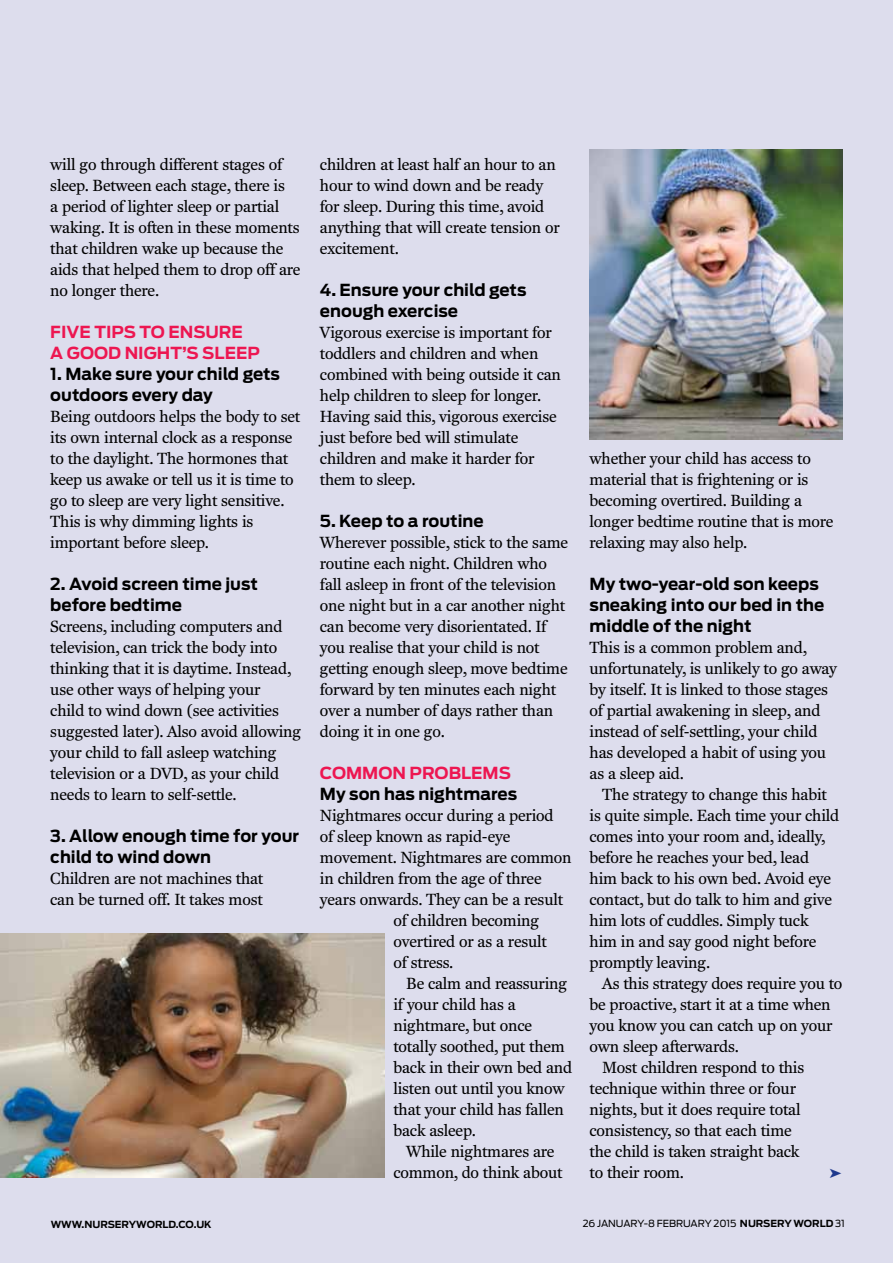
<style>
.page{position:relative;width:893px;height:1263px;background:#dddded}
.page>*{position:absolute;margin:0;border:0;box-sizing:border-box;transform-origin:0 0}
.t1{font:16.5px/21px "Fenway";letter-spacing:-.01em;color:#000}
.t2{font:700 16.5px/21px "Antenna";color:#000}
.t3{font:700 16.5px/21px "Antenna";color:#ed1651}
.t4{font:9.75px "Antenna";color:#000}
.t5{font:700 9.75px "Antenna";color:#000}
.s1{font-weight:700}
</style>
<div class="page">
<img style="left:0;top:933px;width:385px;height:245px">
<img style="left:590px;top:149px;width:252px;height:290px">
<p class="t1" style="left:50px;top:154px;width:252px">will go through different stages of sleep. Between each stage, there is<br>a period of lighter sleep or partial waking. It is often in these moments that children wake up because the aids that helped them to drop off are no longer there.</p>
<p class="t3" style="left:50px;top:322px;width:132px">FIVE TIPS TO ENSURE<br>A GOOD</p>
<p class="t3" style="left:125px;top:343px;width:90px">NIGHT’S SLEE</p>
<p class="t3" style="left:247px;top:343px;width:14px">P</p>
<p class="t2" style="left:50px;top:364px;width:231px">1. Make sure your child gets outdoors every day</p>
<p class="t1" style="left:50px;top:406px;width:251px">Being outdoors helps the body to set its own internal clock as a response to the daylight. The hormones that keep us awake or tell us it is time to go to sleep are very light sensitive.<br>This is why dimming lights is important before sleep.</p>
<p class="t2" style="left:50px;top:574px;width:209px">2. Avoid screen time just before bedtime</p>
<p class="t1" style="left:50px;top:616px;width:252px">Screens, including computers and television, can trick the body into thinking that it is daytime. Instead, use other ways of helping your<br>child to wind down (see activities suggested later). Also avoid allowing your child to fall asleep watching television or a DVD, as your child needs to learn to self-settle.</p>
<p class="t2" style="left:50px;top:826px;width:250px">3. Allow enough time for your child to wind down</p>
<p class="t1" style="left:50px;top:868px;width:214px">Children are not machines that can be turned off. It takes most</p>
<p class="t5" style="left:51px;top:1218px;width:162px">www.nurseryworld.co.uk</p>
<p class="t1" style="left:320px;top:154px;width:241px">children at least half an hour to an hour to wind down and be ready for sleep. During this time, avoid anything that will create tension or excitement.</p>
<p class="t2" style="left:320px;top:280px;width:208px">4. Ensure your child gets enough exercise</p>
<p class="t1" style="left:320px;top:322px;width:243px">Vigorous exercise is important for toddlers and children and when combined with being outside it can help children to sleep for longer.<br>Having said this, vigorous exercise just before bed will stimulate children and make it harder for them to sleep.</p>
<p class="t2" style="left:320px;top:511px;width:165px">5. Keep to a routine</p>
<p class="t1" style="left:320px;top:532px;width:250px">Wherever possible, stick to the same routine each night. Children who fall asleep in front of the television one night but in a car another night can become very disorientated. If you realise that your child is not getting enough sleep, move bedtime forward by ten minutes each night over a number of days rather than doing it in one go.</p>
<p class="t3" style="left:320px;top:763px;width:192px">COMMON PROBLEMS</p>
<p class="t2" style="left:320px;top:784px;width:199px">My son has nightmares</p>
<p class="t1" style="left:320px;top:805px;width:235px">Nightmares occur during a period</p>
<p class="t1" style="left:320px;top:826px;width:192px">of sleep known as rapid-eye</p>
<p class="t1" style="left:320px;top:847px;width:253px">movement. Nightmares are common</p>
<p class="t1" style="left:320px;top:868px;width:223px">in children from the age of three</p>
<p class="t1" style="left:320px;top:889px;width:245px">years onwards. They can be a result</p>
<p class="t1" style="left:393px;top:910px;width:147px">of children becoming</p>
<p class="t1" style="left:393px;top:931px;width:155px">overtired or as a result</p>
<p class="t1" style="left:393px;top:952px;width:61px">of stress.</p>
<p class="t1" style="left:406px;top:973px;width:163px">Be calm and reassuring</p>
<p class="t1" style="left:393px;top:994px;width:124px">if your child has a</p>
<p class="t1" style="left:393px;top:1015px;width:140px">nightmare, but once</p>
<p class="t1" style="left:393px;top:1036px;width:173px">totally soothed, put them</p>
<p class="t1" style="left:393px;top:1057px;width:180px">back in their own bed and</p>
<p class="t1" style="left:393px;top:1078px;width:173px">listen out until you know</p>
<p class="t1" style="left:393px;top:1099px;width:172px">that your child has fallen</p>
<p class="t1" style="left:393px;top:1120px;width:84px">back asleep.</p>
<p class="t1" style="left:406px;top:1141px;width:150px">While nightmares are</p>
<p class="t1" style="left:393px;top:1162px;width:171px">common, do think about</p>
<p class="t1" style="left:590px;top:448px;width:245px">whether your child has access to material that is frightening or is becoming overtired. Building a longer bedtime routine that is more relaxing may also help.</p>
<p class="t2" style="left:590px;top:574px;width:236px">My two-year-old son keeps sneaking into our bed in the middle of the night</p>
<p class="t1" style="left:590px;top:637px;width:249px">This is a common problem and, unfortunately, is unlikely to go away by itself. It is linked to those stages of partial awakening in sleep, and instead of self-settling, your child has developed a habit of using you as a sleep aid.</p>
<p class="t1" style="left:590px;top:784px;width:251px;text-indent:13px">The strategy to change this habit is quite simple. Each time your child comes into your room and, ideally, before he reaches your bed, lead him back to his own bed. Avoid eye contact, but do talk to him and give him lots of cuddles. Simply tuck him in and say good night before promptly leaving.</p>
<p class="t1" style="left:602px;top:973px;width:242px">As this strategy does require you to</p>
<p class="t1" style="left:590px;top:994px;width:243px">be proactive, start it at a time when</p>
<p class="t1" style="left:590px;top:1015px;width:245px">you know you can catch up on your</p>
<p class="t1" style="left:590px;top:1036px;width:150px">own sleep afterwards.</p>
<p class="t1" style="left:602px;top:1057px;width:203px">Most children respond to this</p>
<p class="t1" style="left:590px;top:1078px;width:208px">technique within three or four</p>
<p class="t1" style="left:590px;top:1099px;width:212px">nights, but it does require total</p>
<p class="t1" style="left:590px;top:1120px;width:204px">consistency, so that each time</p>
<p class="t1" style="left:590px;top:1141px;width:211px">the child is taken straight back</p>
<p class="t1" style="left:590px;top:1162px;width:96px">to their room.</p>
<p class="t4" style="left:583px;top:1217px;width:264px">26 JANUARY-8 FEBRUARY 2015 <span class="s1">nursery world</span> 31</p>
</div>
